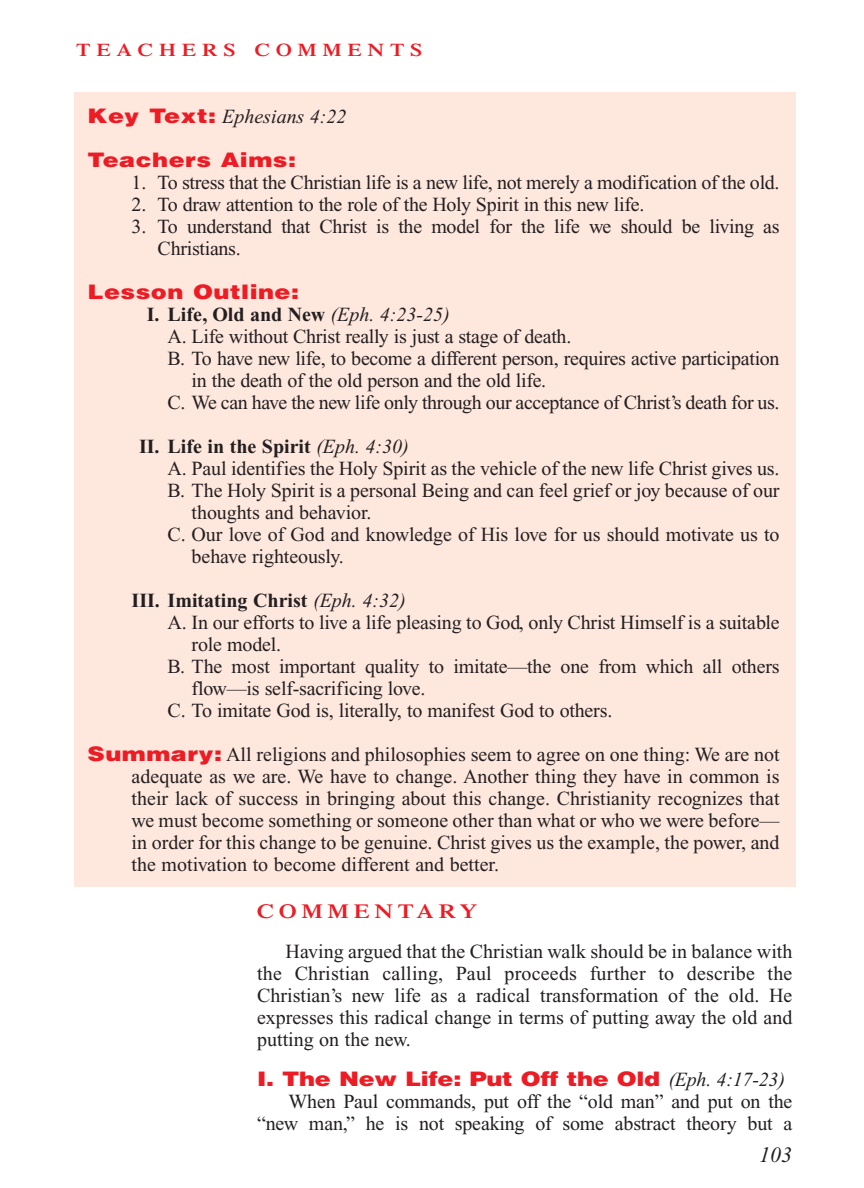
<style>
.page{position:relative;width:864px;height:1188px;background:#fff}
.page>*{position:absolute;margin:0;border:0;box-sizing:border-box;transform-origin:0 0}
.t1{font:italic 22px "Times New Roman";color:#231f20}
.t2{font:20px/22px "Times New Roman";letter-spacing:-.01em;color:#231f20;text-align:justify}
.t3{font:700 20px "Times New Roman";color:#231f20}
.t4{font:900 20px "Helvetica";letter-spacing:-.015em;color:#ed1c24;scale:1.2 1}
.t5{font:900 20px "Helvetica";letter-spacing:.02em;color:#ed1c24;scale:1.2 1}
.t6{font:italic 20px "Times New Roman";color:#231f20}
.t7{font:600 20px "Times";letter-spacing:.2em;color:#ed1c24;scale:1.2 1}
.t8{font:600 18px "Times";letter-spacing:.265em;color:#ed1c24;scale:1.2 1}
.s1{font-family:"Helvetica";font-weight:900;font-style:normal;color:#ed1c24}
.s2{font-weight:400;font-style:italic}
.s3{font-family:"Helvetica";font-weight:900;color:#ed1c24}
.s4{font-family:"Times New Roman";font-weight:400;font-style:italic;color:#231f20}
</style>
<div class="page">
<div style="left:74px;top:92px;width:722px;height:794px;background:#fee7dd"></div>
<p class="t8" style="left:76px;top:44px;width:290px">TEACHERS COMMENTS</p>
<p class="t6" style="left:88px;top:110px;width:260px"><span class="s1">Key Text:</span> Ephesians 4:22</p>
<p class="t5" style="left:88px;top:153px;width:175px">Teachers Aims:</p>
<p class="t2" style="left:132px;top:174px;width:649px">1. To stress that the Christian life is a new life, not merely a modification of the old.</p>
<p class="t2" style="left:132px;top:196px;width:514px">2. To draw attention to the role of the Holy Spirit in this new life.</p>
<p class="t2" style="left:158px;top:218px;width:623px;text-indent:-26px">3. To understand that Christ is the model for the life we should be living as<br>Christians.</p>
<p class="t5" style="left:88px;top:285px;width:178px">Lesson Outline:</p>
<p class="t3" style="left:147px;top:308px;width:305px">I. Life, Old and New <span class="s2">(Eph. 4:23-25)</span></p>
<p class="t2" style="left:168px;top:328px;width:405px">A. Life without Christ really is just a stage of death.</p>
<p class="t2" style="left:168px;top:350px;width:613px">B. To have new life, to become a different person, requires active participation</p>
<p class="t2" style="left:192px;top:372px;width:356px">in the death of the old person and the old life.</p>
<p class="t2" style="left:168px;top:394px;width:613px">C. We can have the new life only through our acceptance of Christ’s death for us.</p>
<p class="t3" style="left:139px;top:440px;width:271px">II. Life in the Spirit <span class="s2">(Eph. 4:30)</span></p>
<p class="t2" style="left:168px;top:460px;width:613px">A. Paul identifies the Holy Spirit as the vehicle of the new life Christ gives us.</p>
<p class="t2" style="left:168px;top:482px;width:613px">B. The Holy Spirit is a personal Being and can feel grief or joy because of our</p>
<p class="t2" style="left:192px;top:504px;width:181px">thoughts and behavior.</p>
<p class="t2" style="left:168px;top:526px;width:613px">C. Our love of God and knowledge of His love for us should motivate us to</p>
<p class="t2" style="left:192px;top:548px;width:154px">behave righteously.</p>
<p class="t3" style="left:132px;top:594px;width:276px">III. Imitating Christ <span class="s2">(Eph. 4:32)</span></p>
<p class="t2" style="left:168px;top:614px;width:613px">A. In our efforts to live a life pleasing to God, only Christ Himself is a suitable</p>
<p class="t2" style="left:192px;top:636px;width:91px">role model.</p>
<p class="t2" style="left:168px;top:658px;width:613px">B. The most important quality to imitate—the one from which all others</p>
<p class="t2" style="left:192px;top:680px;width:235px">flow—is self-sacrificing love.</p>
<p class="t2" style="left:168px;top:702px;width:446px">C. To imitate God is, literally, to manifest God to others.</p>
<p class="t2" style="left:132px;top:746px;width:649px;text-indent:-44px"><span class="s3">Summary:</span> All religions and philosophies seem to agree on one thing: We are not adequate as we are. We have to change. Another thing they have in common is their lack of success in bringing about this change. Christianity recognizes that we must become something or someone other than what or who we were before— in order for this change to be genuine. Christ gives us the example, the power, and the motivation to become different and better.</p>
<p class="t7" style="left:257px;top:904px;width:185px">COMMENTARY</p>
<p class="t2" style="left:257px;top:943px;width:537px;text-indent:28px">Having argued that the Christian walk should be in balance with the Christian calling, Paul proceeds further to describe the Christian’s new life as a radical transformation of the old. He expresses this radical change in terms of putting away the old and putting on the new.</p>
<p class="t4" style="left:257px;top:1072px;width:441px">I. The New Life: Put Off the Old <span class="s4">(Eph. 4:17-23)</span></p>
<p class="t2" style="left:257px;top:1093px;width:537px;text-align:right">When Paul commands, put off the “old man” and put on the “new man,” he is not speaking of some abstract theory but a</p>
<p class="t1" style="left:759px;top:1146px;width:34px">103</p>
</div>
